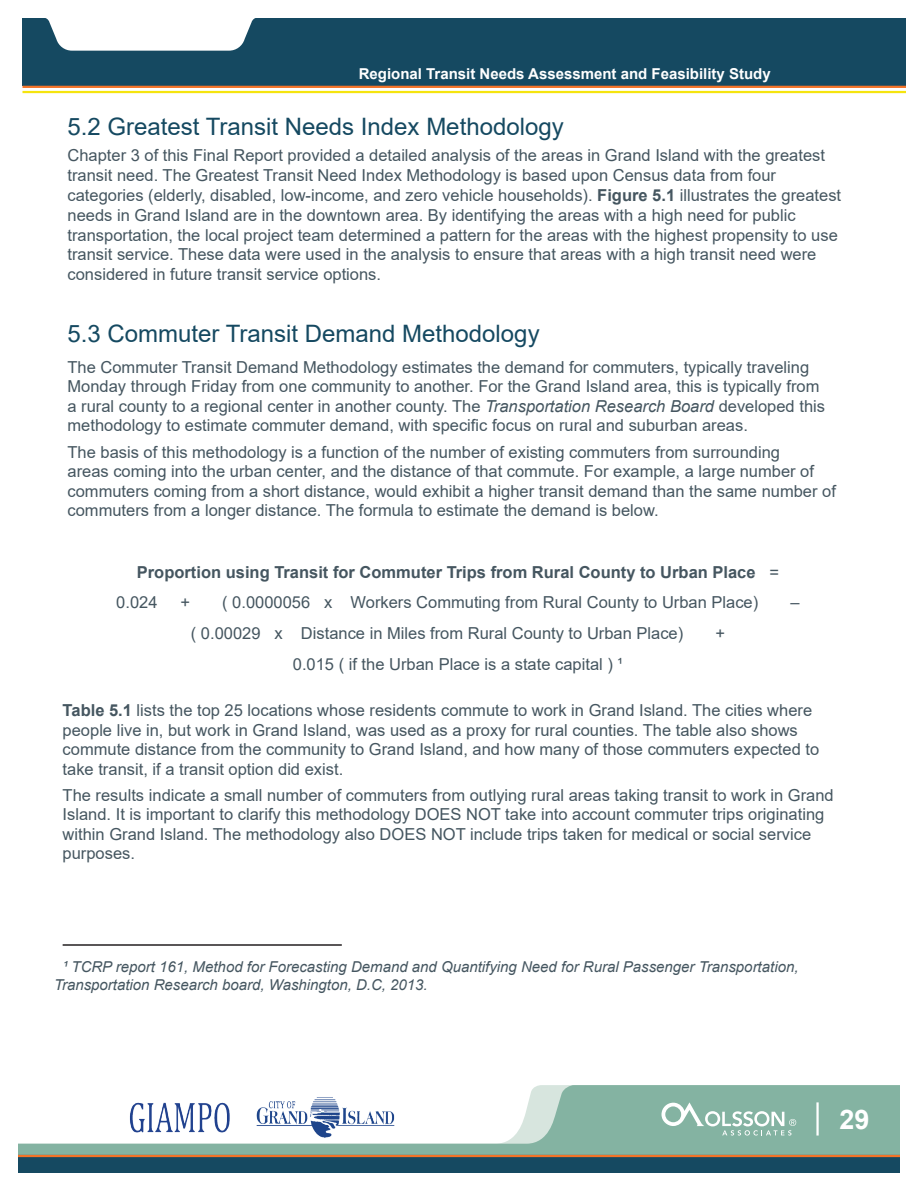
<style>
.page{position:relative;width:918px;height:1188px;background:#fff}
.page>*{position:absolute;margin:0;border:0;box-sizing:border-box;transform-origin:0 0}
.t1{font:700 27px "Arial";color:#fff}
.Body{font:24px "Arial";color:#154961}
.Body-2{font:16.5px/19.5px "Arial";color:#455660}
.Body-3{font:700 16.5px "Arial";color:#455660}
.Body-4{font:italic 15px/18px "Arial";color:#455660}
.t2{font:700 15px "Arial";color:#fff}
.s1{font-weight:700}
.s2{font-style:italic}
.s3{font-weight:400}
</style>
<div class="page">
<div style="left:18px;top:1150px;width:882px;height:23px;background:#154961"></div>
<div style="left:22px;top:18px;width:884px;height:68px;background:#154961"></div>
<svg style="left:45px;top:18px;width:211px;height:33px;background:#e6ecee"></svg>
<svg style="left:18px;top:1085px;width:882px;height:70px;fill:#84b3a2"></svg>
<svg style="left:662px;top:1102px;width:134px;height:34px"></svg>
<hr style="left:18px;top:1155px;width:882px;height:2px;background:#f37328">
<hr style="left:23px;top:86px;width:883px;height:2px;background:#f37328">
<hr style="left:23px;top:91px;width:883px;height:2px;background:#f5e40e">
<hr style="left:816px;top:1102px;width:3px;height:34px;background:#fff">
<img style="left:119px;top:1091px;width:279px;height:46px">
<hr style="left:63px;top:944px;width:279px;height:2px;background:#231f20">
<p class="t2" style="left:359px;top:63px;width:414px">Regional Transit Needs Assessment and Feasibility Study</p>
<p class="Body" style="left:68px;top:110px;width:498px">5.2 Greatest Transit Needs Index Methodology</p>
<p class="Body-2" style="left:68px;top:146px;width:775px">Chapter 3 of this Final Report provided a detailed analysis of the areas in Grand Island with the greatest transit need. The Greatest Transit Need Index Methodology is based upon Census data from four categories (elderly, disabled, low-income, and zero vehicle households). <span class="s1">Figure 5.1</span> illustrates the greatest needs in Grand Island are in the downtown area. By identifying the areas with a high need for public transportation, the local project team determined a pattern for the areas with the highest propensity to use transit service. These data were used in the analysis to ensure that areas with a high transit need were considered in future transit service options.</p>
<p class="Body" style="left:68px;top:317px;width:474px">5.3 Commuter Transit Demand Methodology</p>
<p class="Body-2" style="left:68px;top:357px;width:759px">The Commuter Transit Demand Methodology estimates the demand for commuters, typically traveling Monday through Friday from one community to another. For the Grand Island area, this is typically from a rural county to a regional center in another county. The <span class="s2">Transportation Research Board</span> developed this methodology to estimate commuter demand, with specific focus on rural and suburban areas.</p>
<p class="Body-2" style="left:68px;top:442px;width:770px">The basis of this methodology is a function of the number of existing commuters from surrounding<br>areas coming into the urban center, and the distance of that commute. For example, a large number of commuters coming from a short distance, would exhibit a higher transit demand than the same number of commuters from a longer distance. The formula to estimate the demand is below.</p>
<p class="Body-3" style="left:137px;top:560px;width:644px">Proportion using Transit for Commuter Trips from Rural County to Urban Place <span class="s3">=</span></p>
<p class="Body-2" style="left:116px;top:593px;width:43px">0.024</p>
<p class="Body-2" style="left:180px;top:593px;width:11px">+</p>
<p class="Body-2" style="left:222px;top:593px;width:538px">( 0.0000056 x Workers Commuting from Rural County to Urban Place)</p>
<p class="Body-2" style="left:790px;top:593px;width:11px">–</p>
<p class="Body-2" style="left:191px;top:624px;width:494px">( 0.00029 x Distance in Miles from Rural County to Urban Place)</p>
<p class="Body-2" style="left:715px;top:624px;width:11px">+</p>
<p class="Body-2" style="left:293px;top:654px;width:332px">0.015 ( if the Urban Place is a state capital ) ¹</p>
<p class="Body-2" style="left:63px;top:701px;width:758px"><span class="s1">Table 5.1</span> lists the top 25 locations whose residents commute to work in Grand Island. The cities where people live in, but work in Grand Island, was used as a proxy for rural counties. The table also shows commute distance from the community to Grand Island, and how many of those commuters expected to take transit, if a transit option did exist.</p>
<p class="Body-2" style="left:63px;top:785px;width:773px">The results indicate a small number of commuters from outlying rural areas taking transit to work in Grand Island. It is important to clarify this methodology DOES NOT take into account commuter trips originating within Grand Island. The methodology also DOES NOT include trips taken for medical or social service purposes.</p>
<p class="Body-4" style="left:54px;top:958px;width:746px;text-indent:8px">¹ TCRP report 161, Method for Forecasting Demand and Quantifying Need for Rural Passenger Transportation,<br>Transportation Research board, Washington, D.C, 2013.</p>
<h1 class="t1" style="left:840px;top:1100px;width:32px">29</h1>
</div>
